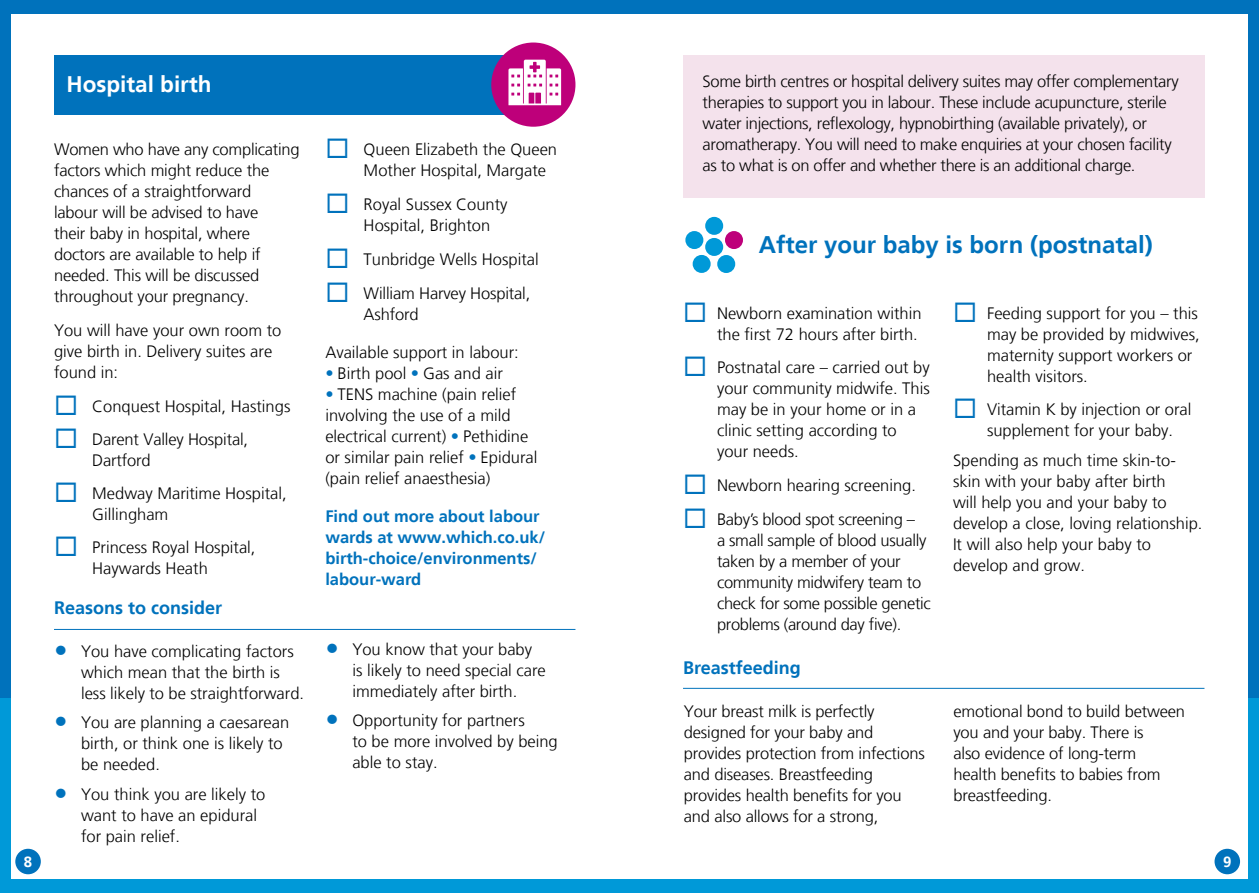
<style>
.page{position:relative;width:1259px;height:893px;background:#0099d8}
.page>*{position:absolute;margin:0;border:0;box-sizing:border-box;transform-origin:0 0}
.t1{font:700 24px "Frutiger LT";color:#0072bc}
.t2{font:700 22.5px "Frutiger LT";color:#fff}
.t3{font:700 18px "Frutiger LT";color:#0072bc}
.t4{font:300 16.5px/21px "Frutiger LT";color:#000}
.t5{font:300 16.5px/21px "Frutiger LT";letter-spacing:-.02em;color:#000}
.t6{font:700 16.5px/21px "Frutiger LT";color:#0072bc}
.t7{font:700 15px "Frutiger LT";color:#fff}
.s1{color:#0072bc}
.s2{font-size:27px;color:#0072bc}
</style>
<div class="page">
<div style="left:0;top:0;width:1259px;height:698px;background:#0072bc"></div>
<div style="left:11px;top:14px;width:1236px;height:864px;background:#fff"></div>
<div style="left:54px;top:55px;width:479px;height:59px;background:#0072bc"></div>
<div style="left:491px;top:43px;width:84px;height:84px;background:#be007a;border-radius:50%"></div>
<svg style="left:508px;top:60px;width:53px;height:45px"></svg>
<hr style="left:54px;top:629px;width:521px;height:1px;background:#0072bc">
<div style="left:686px;top:232px;width:16px;height:16px;background:#0099d8;border-radius:50%"></div>
<div style="left:685px;top:231px;width:18px;height:18px;border:2px solid #0099d8;border-radius:50%"></div>
<div style="left:726px;top:232px;width:16px;height:16px;background:#be007a;border-radius:50%"></div>
<div style="left:725px;top:231px;width:18px;height:18px;border:2px solid #be007a;border-radius:50%"></div>
<div style="left:694px;top:256px;width:15px;height:16px;background:#0099d8;border-radius:50%"></div>
<div style="left:692px;top:255px;width:18px;height:18px;border:2px solid #0099d8;border-radius:50%"></div>
<div style="left:718px;top:256px;width:16px;height:16px;background:#0099d8;border-radius:50%"></div>
<div style="left:717px;top:255px;width:18px;height:18px;border:2px solid #0099d8;border-radius:50%"></div>
<div style="left:706px;top:239px;width:16px;height:16px;background:#0099d8;border-radius:50%"></div>
<div style="left:705px;top:238px;width:18px;height:18px;border:2px solid #0099d8;border-radius:50%"></div>
<div style="left:706px;top:218px;width:16px;height:16px;background:#0099d8;border-radius:50%"></div>
<div style="left:705px;top:217px;width:18px;height:18px;border:2px solid #0099d8;border-radius:50%"></div>
<div style="left:683px;top:55px;width:522px;height:142px;background:#f4e2ec"></div>
<hr style="left:683px;top:688px;width:521px;height:1px;background:#0072bc">
<div style="left:15px;top:849px;width:26px;height:25px;background:#0072bc;border-radius:50%"></div>
<div style="left:1214px;top:849px;width:26px;height:25px;background:#0072bc;border-radius:50%"></div>
<h2 class="t2" style="left:67px;top:71px;width:147px">Hospital birth</h2>
<p class="t4" style="left:54px;top:139px;width:247px">Women who have any complicating factors which might reduce the chances of a straightforward<br>labour will be advised to have<br>their baby in hospital, where doctors are available to help if needed. This will be discussed throughout your pregnancy.</p>
<p class="t4" style="left:54px;top:320px;width:229px">You will have your own room to give birth in. Delivery suites are found in:</p>
<p class="t4" style="left:54px;top:396px;width:238px"><span class="s1">◻</span> Conquest Hospital, Hastings</p>
<p class="t4" style="left:92px;top:429px;width:157px;text-indent:-38px"><span class="s1">◻</span> Darent Valley Hospital,<br>Dartford</p>
<p class="t4" style="left:92px;top:483px;width:196px;text-indent:-38px"><span class="s1">◻</span> Medway Maritime Hospital,<br>Gillingham</p>
<p class="t4" style="left:54px;top:537px;width:203px;text-align:center"><span class="s1">◻</span> Princess Royal Hospital,<br>Haywards Heath</p>
<p class="t3" style="left:54px;top:597px;width:169px">Reasons to consider</p>
<p class="t4" style="left:81px;top:641px;width:225px;text-indent:-27px"><span class="s2">•</span> You have complicating factors which mean that the birth is less likely to be straightforward.</p>
<p class="t4" style="left:81px;top:712px;width:210px;text-indent:-27px"><span class="s2">•</span> You are planning a caesarean birth, or think one is likely to be needed.</p>
<p class="t4" style="left:81px;top:784px;width:186px;text-indent:-27px"><span class="s2">•</span> You think you are likely to want to have an epidural for pain relief.</p>
<p class="t4" style="left:364px;top:139px;width:195px;text-indent:-38px"><span class="s1">◻</span> Queen Elizabeth the Queen<br>Mother Hospital, Margate</p>
<p class="t4" style="left:364px;top:194px;width:145px;text-indent:-38px"><span class="s1">◻</span> Royal Sussex County<br>Hospital, Brighton</p>
<p class="t4" style="left:325px;top:249px;width:215px"><span class="s1">◻</span> Tunbridge Wells Hospital</p>
<p class="t4" style="left:364px;top:283px;width:168px;text-indent:-38px"><span class="s1">◻</span> William Harvey Hospital,<br>Ashford</p>
<p class="t4" style="left:325px;top:342px;width:195px">Available support in labour:</p>
<p class="t4" style="left:325px;top:363px;width:179px"><span class="s1">•</span> Birth pool <span class="s1">•</span> Gas and air</p>
<p class="t4" style="left:325px;top:384px;width:214px"><span class="s1">•</span> TENS machine (pain relief involving the use of a mild electrical current) <span class="s1">•</span> Pethidine or similar pain relief <span class="s1">•</span> Epidural (pain relief anaesthesia)</p>
<p class="t6" style="left:325px;top:505px;width:221px">Find out more about labour wards at www.which.co.uk/ birth-choice/environments/ labour-ward</p>
<p class="t4" style="left:352px;top:639px;width:195px;text-indent:-27px"><span class="s2">•</span> You know that your baby is likely to need special care immediately after birth.</p>
<p class="t4" style="left:352px;top:710px;width:207px;text-indent:-27px"><span class="s2">•</span> Opportunity for partners<br>to be more involved by being able to stay.</p>
<p class="t5" style="left:702px;top:71px;width:477px">Some birth centres or hospital delivery suites may offer complementary therapies to support you in labour. These include acupuncture, sterile water injections, reflexology, hypnobirthing (available privately), or aromatherapy. You will need to make enquiries at your chosen facility as to what is on offer and whether there is an additional charge.</p>
<h1 class="t1" style="left:759px;top:231px;width:395px">After your baby is born (postnatal)</h1>
<p class="t4" style="left:683px;top:303px;width:240px;text-align:right"><span class="s1">◻</span> Newborn examination within the first 72 hours after birth.</p>
<p class="t4" style="left:717px;top:357px;width:214px;text-indent:-34px"><span class="s1">◻</span> Postnatal care – carried out by your community midwife. This may be in your home or in a clinic setting according to your needs.</p>
<p class="t4" style="left:683px;top:475px;width:234px"><span class="s1">◻</span> Newborn hearing screening.</p>
<p class="t5" style="left:717px;top:509px;width:215px;text-indent:-34px"><span class="s1">◻</span> Baby’s blood spot screening –<br>a small sample of blood usually taken by a member of your community midwifery team to check for some possible genetic problems (around day five).</p>
<p class="t3" style="left:683px;top:657px;width:119px">Breastfeeding</p>
<p class="t4" style="left:987px;top:303px;width:214px;text-indent:-34px"><span class="s1">◻</span> Feeding support for you – this may be provided by midwives, maternity support workers or health visitors.</p>
<p class="t4" style="left:987px;top:399px;width:206px;text-indent:-34px"><span class="s1">◻</span> Vitamin K by injection or oral supplement for your baby.</p>
<p class="t4" style="left:953px;top:450px;width:251px">Spending as much time skin-to&shy;skin with your baby after birth<br>will help you and your baby to develop a close, loving relationship.<br>It will also help your baby to develop and grow.</p>
<p class="t4" style="left:684px;top:701px;width:242px">Your breast milk is perfectly designed for your baby and provides protection from infections and diseases. Breastfeeding provides health benefits for you and also allows for a strong,</p>
<p class="t4" style="left:953px;top:701px;width:233px">emotional bond to build between you and your baby. There is<br>also evidence of long-term<br>health benefits to babies from breastfeeding.</p>
<p class="t7" style="left:24px;top:853px;width:10px">8</p>
<p class="t7" style="left:1223px;top:853px;width:10px">9</p>
</div>
